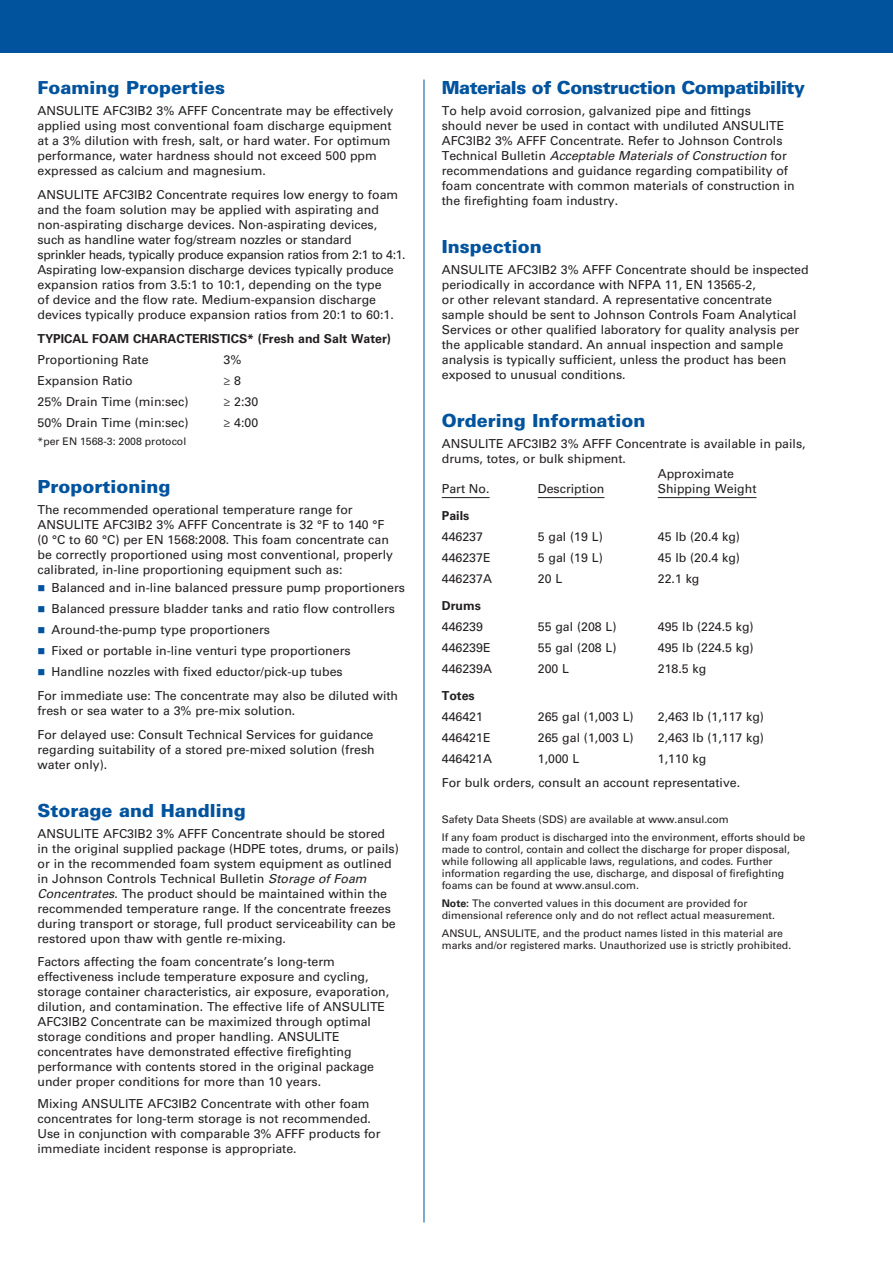
<style>
.page{position:relative;width:893px;height:1263px;background:#fff}
.page>*{position:absolute;margin:0;border:0;box-sizing:border-box;transform-origin:0 0}
.t1{font:900 18px "Univers LT Std";color:#01539e}
.t2{font:900 18px "Univers LT Std";letter-spacing:-.03em;color:#01539e}
.t3{font:12.3px/15px "Univers LT Std";color:#231f20}
.t4{font:700 12.3px "Univers LT Std";color:#231f20}
.t5{font:10.5px/12px "Univers LT Std";color:#231f20}
.s1{color:#01539e}
.s2{font-style:italic}
.s3{font-weight:700}
</style>
<div class="page">
<div style="left:0;top:0;width:893px;height:52px;background:#01539e"></div>
<hr style="left:424px;top:80px;width:1px;height:1142px;background:#01539e">
<hr style="left:442px;top:497px;width:48px;height:1px;background:#231f20">
<hr style="left:538px;top:497px;width:66px;height:1px;background:#231f20">
<hr style="left:658px;top:497px;width:98px;height:1px;background:#231f20">
<h1 class="t1" style="left:38px;top:76px;width:189px">Foaming Properties</h1>
<p class="t3" style="left:38px;top:103px;width:357px">ANSULITE AFC3IB2 3% AFFF Concentrate may be effectively applied using most conventional foam discharge equipment at a 3% dilution with fresh, salt, or hard water. For optimum performance, water hardness should not exceed 500 ppm expressed as calcium and magnesium.</p>
<p class="t3" style="left:38px;top:187px;width:370px">ANSULITE AFC3IB2 Concentrate requires low energy to foam and the foam solution may be applied with aspirating and non-aspirating discharge devices. Non-aspirating devices, such as handline water fog/stream nozzles or standard<br>sprinkler heads, typically produce expansion ratios from 2:1 to 4:1.<br>Aspirating low-expansion discharge devices typically produce expansion ratios from 3.5:1 to 10:1, depending on the type<br>of device and the flow rate. Medium-expansion discharge devices typically produce expansion ratios from 20:1 to 60:1.</p>
<p class="t4" style="left:38px;top:331px;width:355px">TYPICAL FOAM CHARACTERISTICS* (Fresh and Salt Water)</p>
<p class="t3" style="left:38px;top:352px;width:113px">Proportioning Rate</p>
<p class="t3" style="left:223px;top:352px;width:19px">3%</p>
<p class="t3" style="left:38px;top:373px;width:97px">Expansion Ratio</p>
<p class="t3" style="left:223px;top:373px;width:19px">≥ 8</p>
<p class="t3" style="left:38px;top:394px;width:152px">25% Drain Time (min:sec)</p>
<p class="t3" style="left:223px;top:394px;width:36px">≥ 2:30</p>
<p class="t3" style="left:38px;top:415px;width:152px">50% Drain Time (min:sec)</p>
<p class="t3" style="left:223px;top:415px;width:36px">≥ 4:00</p>
<p class="t5" style="left:38px;top:435px;width:150px">*per EN 1568-3: 2008 protocol</p>
<h1 class="t1" style="left:38px;top:475px;width:135px">Proportioning</h1>
<p class="t3" style="left:38px;top:502px;width:357px">The recommended operational temperature range for ANSULITE AFC3IB2 3% AFFF Concentrate is 32 °F to 140 °F (0 °C to 60 °C) per EN 1568:2008. This foam concentrate can be correctly proportioned using most conventional, properly calibrated, in-line proportioning equipment such as:</p>
<p class="t3" style="left:38px;top:580px;width:369px"><span class="s1">■</span> Balanced and in-line balanced pressure pump proportioners</p>
<p class="t3" style="left:38px;top:601px;width:359px"><span class="s1">■</span> Balanced pressure bladder tanks and ratio flow controllers</p>
<p class="t3" style="left:38px;top:622px;width:234px"><span class="s1">■</span> Around-the-pump type proportioners</p>
<p class="t3" style="left:38px;top:643px;width:315px"><span class="s1">■</span> Fixed or portable in-line venturi type proportioners</p>
<p class="t3" style="left:38px;top:660px;width:362px;line-height:24px"><span class="s1">■</span> Handline nozzles with fixed eductor/pick-up tubes<br>For immediate use: The concentrate may also be diluted with</p>
<p class="t3" style="left:38px;top:699px;width:337px;line-height:24px">fresh or sea water to a 3% pre-mix solution.<br>For delayed use: Consult Technical Services for guidance</p>
<p class="t3" style="left:38px;top:742px;width:339px">regarding suitability of a stored pre-mixed solution (fresh water only).</p>
<h1 class="t1" style="left:38px;top:799px;width:210px">Storage and Handling</h1>
<p class="t3" style="left:38px;top:826px;width:363px">ANSULITE AFC3IB2 3% AFFF Concentrate should be stored in the original supplied package (HDPE totes, drums, or pails) or in the recommended foam system equipment as outlined in Johnson Controls Technical Bulletin <span class="s2">Storage of Foam Concentrates</span>. The product should be maintained within the recommended temperature range. If the concentrate freezes during transport or storage, full product serviceability can be restored upon thaw with gentle re-mixing.</p>
<p class="t3" style="left:38px;top:954px;width:353px">Factors affecting the foam concentrate’s long-term effectiveness include temperature exposure and cycling, storage container characteristics, air exposure, evaporation, dilution, and contamination. The effective life of ANSULITE AFC3IB2 Concentrate can be maximized through optimal storage conditions and proper handling. ANSULITE concentrates have demonstrated effective firefighting performance with contents stored in the original package under proper conditions for more than 10 years.</p>
<p class="t3" style="left:38px;top:1096px;width:345px">Mixing ANSULITE AFC3IB2 Concentrate with other foam concentrates for long-term storage is not recommended.<br>Use in conjunction with comparable 3% AFFF products for immediate incident response is appropriate.</p>
<h1 class="t2" style="left:442px;top:76px;width:365px">Materials of Construction Compatibility</h1>
<p class="t3" style="left:442px;top:103px;width:355px">To help avoid corrosion, galvanized pipe and fittings<br>should never be used in contact with undiluted ANSULITE AFC3IB2 3% AFFF Concentrate. Refer to Johnson Controls Technical Bulletin <span class="s2">Acceptable Materials of Construction</span> for recommendations and guidance regarding compatibility of foam concentrate with common materials of construction in the firefighting foam industry.</p>
<h1 class="t1" style="left:442px;top:235px;width:102px">Inspection</h1>
<p class="t3" style="left:442px;top:262px;width:368px">ANSULITE AFC3IB2 3% AFFF Concentrate should be inspected periodically in accordance with NFPA 11, EN 13565-2,<br>or other relevant standard. A representative concentrate sample should be sent to Johnson Controls Foam Analytical Services or other qualified laboratory for quality analysis per the applicable standard. An annual inspection and sample analysis is typically sufficient, unless the product has been exposed to unusual conditions.</p>
<h1 class="t1" style="left:442px;top:409px;width:205px">Ordering Information</h1>
<p class="t3" style="left:442px;top:436px;width:365px">ANSULITE AFC3IB2 3% AFFF Concentrate is available in pails,</p>
<p class="t3" style="left:442px;top:451px;width:186px">drums, totes, or bulk shipment.</p>
<p class="t3" style="left:658px;top:466px;width:78px">Approximate</p>
<p class="t3" style="left:442px;top:481px;width:49px">Part No.</p>
<p class="t3" style="left:538px;top:481px;width:68px">Description</p>
<p class="t3" style="left:658px;top:481px;width:100px">Shipping Weight</p>
<p class="t4" style="left:442px;top:508px;width:29px">Pails</p>
<p class="t3" style="left:442px;top:529px;width:43px">446237</p>
<p class="t3" style="left:538px;top:529px;width:67px">5 gal (19 L)</p>
<p class="t3" style="left:658px;top:529px;width:84px">45 lb (20.4 kg)</p>
<p class="t3" style="left:442px;top:550px;width:50px">446237E</p>
<p class="t3" style="left:538px;top:550px;width:67px">5 gal (19 L)</p>
<p class="t3" style="left:658px;top:550px;width:84px">45 lb (20.4 kg)</p>
<p class="t3" style="left:442px;top:571px;width:52px">446237A</p>
<p class="t3" style="left:538px;top:571px;width:26px">20 L</p>
<p class="t3" style="left:658px;top:571px;width:43px">22.1 kg</p>
<p class="t4" style="left:442px;top:598px;width:41px">Drums</p>
<p class="t3" style="left:442px;top:619px;width:43px">446239</p>
<p class="t3" style="left:538px;top:619px;width:80px">55 gal (208 L)</p>
<p class="t3" style="left:658px;top:619px;width:97px">495 lb (224.5 kg)</p>
<p class="t3" style="left:442px;top:640px;width:50px">446239E</p>
<p class="t3" style="left:538px;top:640px;width:80px">55 gal (208 L)</p>
<p class="t3" style="left:658px;top:640px;width:97px">495 lb (224.5 kg)</p>
<p class="t3" style="left:442px;top:661px;width:52px">446239A</p>
<p class="t3" style="left:538px;top:661px;width:33px">200 L</p>
<p class="t3" style="left:658px;top:661px;width:50px">218.5 kg</p>
<p class="t4" style="left:442px;top:688px;width:35px">Totes</p>
<p class="t3" style="left:442px;top:709px;width:43px">446421</p>
<p class="t3" style="left:538px;top:709px;width:97px">265 gal (1,003 L)</p>
<p class="t3" style="left:658px;top:709px;width:108px">2,463 lb (1,117 kg)</p>
<p class="t3" style="left:442px;top:730px;width:50px">446421E</p>
<p class="t3" style="left:538px;top:730px;width:97px">265 gal (1,003 L)</p>
<p class="t3" style="left:658px;top:730px;width:108px">2,463 lb (1,117 kg)</p>
<p class="t3" style="left:442px;top:751px;width:52px">446421A</p>
<p class="t3" style="left:538px;top:751px;width:43px">1,000 L</p>
<p class="t3" style="left:442px;top:747px;width:300px;line-height:24px;text-indent:216px">1,110 kg<br>For bulk orders, consult an account representative.</p>
<p class="t5" style="left:442px;top:810px;width:365px;line-height:18px">Safety Data Sheets (SDS) are available at www.ansul.com<br>If any foam product is discharged into the environment, efforts should be</p>
<p class="t5" style="left:442px;top:843px;width:350px">made to control, contain and collect the discharge for proper disposal, while following all applicable laws, regulations, and codes. Further information regarding the use, discharge, and disposal of firefighting foams can be found at www.ansul.com.</p>
<p class="t5" style="left:442px;top:897px;width:335px"><span class="s3">Note:</span> The converted values in this document are provided for dimensional reference only and do not reflect actual measurement.</p>
<p class="t5" style="left:442px;top:927px;width:351px">ANSUL, ANSULITE, and the product names listed in this material are marks and/or registered marks. Unauthorized use is strictly prohibited.</p>
</div>
